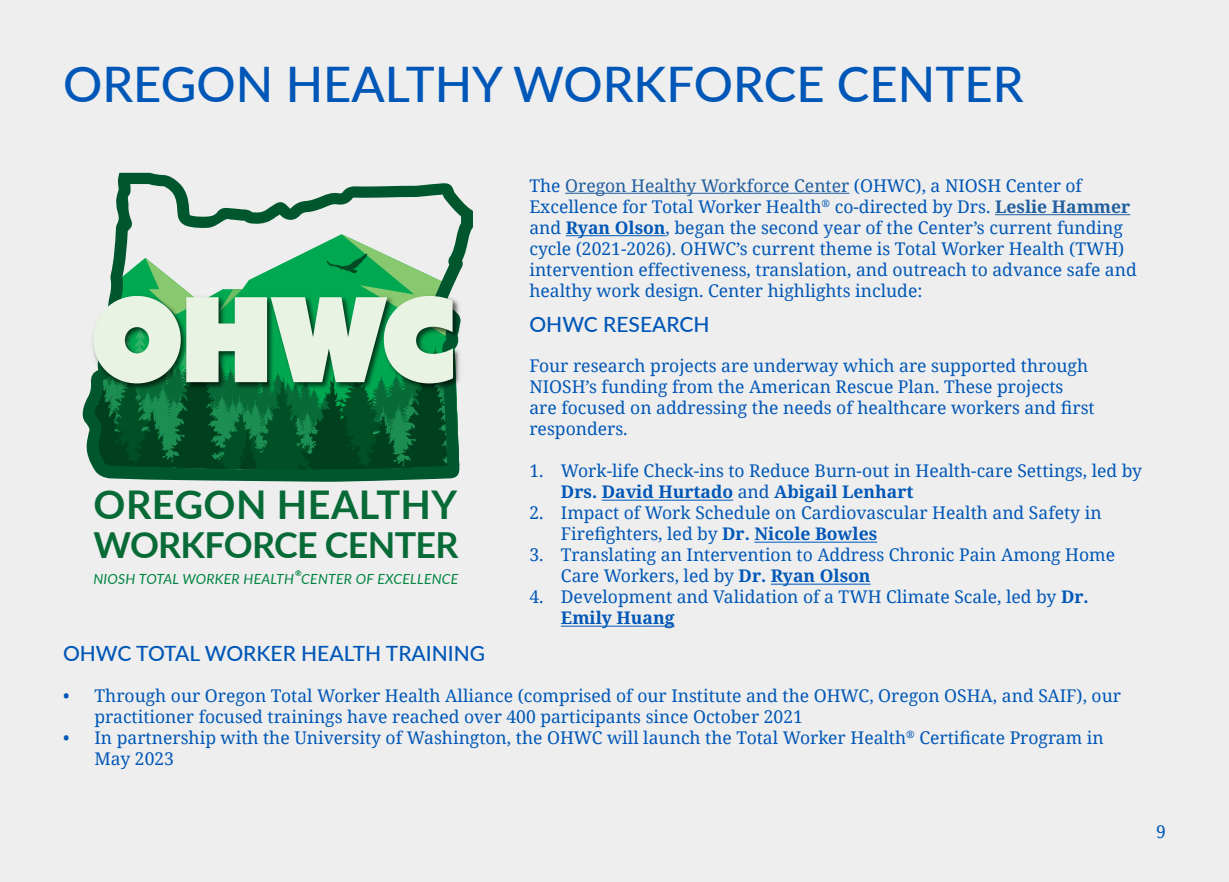
<style>
.page{position:relative;width:1229px;height:882px;background:#fff}
.page>*{position:absolute;margin:0;border:0;box-sizing:border-box;transform-origin:0 0}
.t1{font:500 49px "Lato";color:#0057b7}
.t2{font:700 39.55px "Lato";letter-spacing:.01em;color:#086b37}
.t3{font:700 35.88px "Lato";letter-spacing:-.02em;color:#086b37}
.t4{font:500 21px "Lato";color:#0057b7}
.t5{font:17.5px/21px "Noto Serif";color:#0057b7}
.t6{font:italic 14px "Lato";letter-spacing:.02em;color:#008440}
.t7{font:700 7.88px "Lato";color:#008440}
.s1{color:#215e9e}
.s2{font-weight:700;color:#215e9e}
.s3{font-weight:700}
</style>
<div class="page">
<div style="left:0;top:0;width:1228px;height:882px;background:#eee"></div>
<svg style="left:82px;top:173px;width:391px;height:309px"></svg>
<svg style="left:86px;top:234px;width:387px;height:237px"></svg>
<hr style="left:565px;top:193px;width:284px;height:1px;background:#215e9e">
<hr style="left:995px;top:214px;width:135px;height:1px;background:#215e9e">
<hr style="left:566px;top:235px;width:99px;height:1px;background:#0057b7">
<hr style="left:602px;top:500px;width:131px;height:1px;background:#0057b7">
<hr style="left:754px;top:542px;width:123px;height:1px;background:#0057b7">
<hr style="left:771px;top:584px;width:99px;height:1px;background:#0057b7">
<hr style="left:561px;top:626px;width:113px;height:1px;background:#0057b7">
<h1 class="t1" style="left:63px;top:49px;width:962px">OREGON HEALTHY WORKFORCE CENTER</h1>
<h2 class="t2" style="left:94px;top:476px;width:365px">OREGON HEALTHY</h2>
<h3 class="t3" style="left:94px;top:518px;width:366px">WORKFORCE CENTER</h3>
<p class="t6" style="left:93px;top:569px;width:366px">NIOSH TOTAL WORKER HEALTH CENTER OF EXCELLENCE</p>
<p class="t7" style="left:295px;top:567px;width:8px">®</p>
<p class="t5" style="left:529px;top:174px;width:609px">The <span class="s1">Oregon Healthy Workforce Center</span> (OHWC), a NIOSH Center of Excellence for Total Worker Health<sup>®</sup> co-directed by Drs. <span class="s2">Leslie Hammer </span>and <span class="s3">Ryan Olson</span>, began the second year of the Center’s current funding cycle (2021-2026). OHWC’s current theme is Total Worker Health (TWH) intervention effectiveness, translation, and outreach to advance safe and healthy work design. Center highlights include:</p>
<p class="t4" style="left:529px;top:309px;width:182px">OHWC RESEARCH</p>
<p class="t5" style="left:529px;top:355px;width:567px">Four research projects are underway which are supported through NIOSH’s funding from the American Rescue Plan. These projects are focused on addressing the needs of healthcare workers and first responders.</p>
<p class="t5" style="left:561px;top:460px;width:582px;text-indent:-32px">1. Work-life Check-ins to Reduce Burn-out in Health-care Settings, led by<br><span class="s3">Drs. David Hurtado</span> and <span class="s3">Abigail Lenhart</span></p>
<p class="t5" style="left:561px;top:502px;width:542px;text-indent:-32px">2. Impact of Work Schedule on Cardiovascular Health and Safety in<br>Firefighters, led by <span class="s3">Dr. Nicole Bowles</span></p>
<p class="t5" style="left:561px;top:544px;width:556px;text-indent:-32px">3. Translating an Intervention to Address Chronic Pain Among Home<br>Care Workers, led by <span class="s3">Dr. Ryan Olson</span></p>
<p class="t5" style="left:561px;top:586px;width:529px;text-indent:-32px">4. Development and Validation of a TWH Climate Scale, led by <span class="s3">Dr.<br>Emily Huang</span></p>
<p class="t4" style="left:63px;top:639px;width:424px">OHWC TOTAL WORKER HEALTH TRAINING</p>
<p class="t5" style="left:94px;top:684px;width:1028px;text-indent:-32px">• Through our Oregon Total Worker Health Alliance (comprised of our Institute and the OHWC, Oregon OSHA, and SAIF), our practitioner focused trainings have reached over 400 participants since October 2021</p>
<p class="t5" style="left:95px;top:726px;width:1010px;text-indent:-32px">• In partnership with the University of Washington, the OHWC will launch the Total Worker Health<sup>®</sup> Certificate Program in<br>May 2023</p>
<p class="t5" style="left:1156px;top:820px;width:11px">9</p>
</div>
